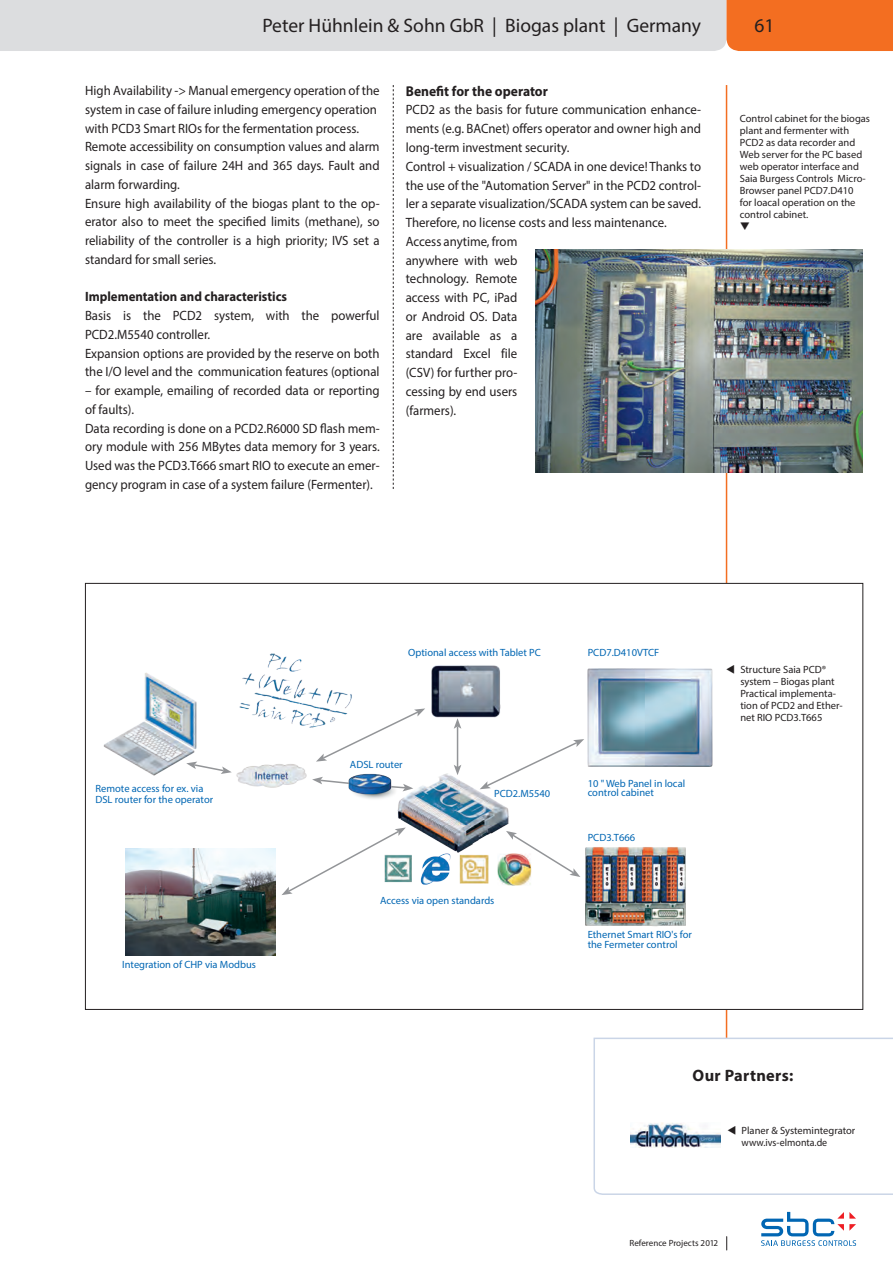
<style>
.page{position:relative;width:893px;height:1263px;background:#fff}
.page>*{position:absolute;margin:0;border:0;box-sizing:border-box;transform-origin:0 0}
.Kopfzeile_rechts_bün{font:19.5px "Myriad Pro";color:#231f20}
._001_Haupttitel_20_2{font:700 16.5px "Myriad Pro";letter-spacing:.02em;color:#231f20}
._003_Untertitel_Grun{font:700 14.25px "Myriad Pro";color:#231f20;scale:.95 1}
._004_Grundtext_9_12{font:13.5px/18.8px "Myriad Pro";color:#231f20;text-align:justify;scale:.95 1}
._004_Grundtext_9_12-2{font:700 13.5px "Myriad Pro";color:#231f20;scale:.95 1}
._005_Legende_7_8{font:10.5px/12px "Myriad Pro";color:#231f20}
._005_Legende_7_8-2{font:10.5px/10.5px "Myriad Pro";color:#0166b3}
.t1{font:9px "Myriad Pro";color:#231f20}
</style>
<div class="page">
<svg style="left:726px;top:1236px;width:1px;height:14px"></svg>
<svg style="left:761px;top:1212px;width:95px;height:34px"></svg>
<hr style="left:726px;top:85px;width:1px;height:974px;background:#f36e21">
<svg style="left:0;top:0;width:893px;height:51px;background:#e0c8bb"></svg>
<svg style="left:393px;top:85px;width:1px;height:404px"></svg>
<svg style="left:593px;top:1037px;width:300px;height:158px"></svg>
<img style="left:103px;top:640px;width:624px;height:333px">
<img style="left:125px;top:848px;width:151px;height:107px">
<img style="left:536px;top:250px;width:326px;height:222px">
<img style="left:630px;top:1122px;width:90px;height:25px">
<svg style="left:480px;top:739px;width:104px;height:50px"></svg>
<svg style="left:312px;top:777px;width:39px;height:8px"></svg>
<svg style="left:390px;top:784px;width:23px;height:7px"></svg>
<svg style="left:281px;top:827px;width:125px;height:68px"></svg>
<svg style="left:186px;top:761px;width:46px;height:13px"></svg>
<svg style="left:506px;top:831px;width:74px;height:46px"></svg>
<hr style="left:457px;top:726px;width:1px;height:41px;background:#939598">
<svg style="left:454px;top:718px;width:7px;height:11px"></svg>
<svg style="left:454px;top:765px;width:7px;height:10px"></svg>
<svg style="left:316px;top:708px;width:109px;height:54px"></svg>
<p class="Kopfzeile_rechts_bün" style="left:262px;top:13px;width:440px">Peter Hühnlein &amp; Sohn GbR | Biogas plant | Germany</p>
<p class="Kopfzeile_rechts_bün" style="left:754px;top:13px;width:22px">61</p>
<p class="_004_Grundtext_9_12" style="left:85px;top:81px;width:312px">High Availability -&gt; Manual emergency operation of the system in case of failure inluding emergency operation</p>
<p class="_004_Grundtext_9_12" style="left:85px;top:119px;width:290px">with PCD3 Smart RIOs for the fermentation process.</p>
<p class="_004_Grundtext_9_12" style="left:85px;top:137px;width:312px">Remote accessibility on consumption values and alarm signals in case of failure 24H and 365 days. Fault and alarm forwarding.</p>
<p class="_004_Grundtext_9_12" style="left:85px;top:194px;width:312px">Ensure high availability of the biogas plant to the op&shy;erator also to meet the specified limits (methane), so reliability of the controller is a high priority; IVS set a standard for small series.</p>
<p class="_004_Grundtext_9_12-2" style="left:85px;top:288px;width:214px">Implementation and characteristics</p>
<p class="_004_Grundtext_9_12" style="left:85px;top:306px;width:312px">Basis is the PCD2 system, with the powerful<br>PCD2.M5540 controller.</p>
<p class="_004_Grundtext_9_12" style="left:85px;top:344px;width:312px">Expansion options are provided by the reserve on both the I/O level and the communication features (optional</p>
<p class="_004_Grundtext_9_12" style="left:85px;top:381px;width:312px">– for example, emailing of recorded data or reporting of faults).</p>
<p class="_004_Grundtext_9_12" style="left:85px;top:419px;width:312px">Data recording is done on a PCD2.R6000 SD flash mem&shy;ory module with 256 MBytes data memory for 3 years.<br>Used was the PCD3.T666 smart RIO to execute an emer&shy;gency program in case of a system failure (Fermenter).</p>
<p class="_003_Untertitel_Grun" style="left:406px;top:82px;width:151px">Benefit for the operator</p>
<p class="_004_Grundtext_9_12" style="left:406px;top:100px;width:312px">PCD2 as the basis for future communication enhance&shy;ments (e.g. BACnet) offers operator and owner high and long-term investment security.</p>
<p class="_004_Grundtext_9_12" style="left:406px;top:157px;width:312px">Control + visualization / SCADA in one device! Thanks to the use of the "Automation Server" in the PCD2 control&shy;ler a separate visualization/SCADA system can be saved.<br>Therefore, no license costs and less maintenance.</p>
<p class="_004_Grundtext_9_12" style="left:406px;top:232px;width:119px">Access anytime, from anywhere with web technology. Remote access with PC, iPad or Android OS. Data are available as a standard Excel file (CSV) for further pro&shy;cessing by end users (farmers).</p>
<p class="_005_Legende_7_8" style="left:740px;top:112px;width:132px">Control cabinet for the biogas plant and fermenter with<br>PCD2 as data recorder and<br>Web server for the PC based web operator interface and<br>Saia Burgess Controls Micro-<br>Browser panel PCD7.D410<br>for loacal operation on the control cabinet.</p>
<p class="_005_Legende_7_8-2" style="left:95px;top:783px;width:119px">Remote access for ex. via<br>DSL router for the operator</p>
<p class="_005_Legende_7_8-2" style="left:122px;top:959px;width:135px">Integration of CHP via Modbus</p>
<p class="_005_Legende_7_8-2" style="left:408px;top:647px;width:134px">Optional access with Tablet PC</p>
<p class="_005_Legende_7_8-2" style="left:350px;top:759px;width:54px">ADSL router</p>
<p class="_005_Legende_7_8-2" style="left:494px;top:788px;width:58px">PCD2.M5540</p>
<p class="_005_Legende_7_8-2" style="left:380px;top:895px;width:116px">Access via open standards</p>
<p class="_005_Legende_7_8-2" style="left:588px;top:647px;width:73px">PCD7.D410VTCF</p>
<p class="_005_Legende_7_8-2" style="left:588px;top:778px;width:99px;line-height:9px">10 " Web Panel in local control cabinet</p>
<p class="_005_Legende_7_8-2" style="left:588px;top:832px;width:49px">PCD3.T666</p>
<p class="_005_Legende_7_8" style="left:740px;top:663px;width:104px;text-indent:-14px">▼ Structure Saia PCD® system – Biogas plant<br>Practical implementa&shy;tion of PCD2 and Ether&shy;net RIO PCD3.T665</p>
<p class="_005_Legende_7_8-2" style="left:588px;top:929px;width:106px">Ethernet Smart RIO's for the Fermeter control</p>
<p class="_001_Haupttitel_20_2" style="left:693px;top:1064px;width:102px">Our Partners:</p>
<p class="_005_Legende_7_8" style="left:742px;top:1124px;width:115px;text-indent:-14px">▼ Planer &amp; Systemintegrator www.ivs-elmonta.de</p>
<p class="t1" style="left:630px;top:1237px;width:90px">Reference Projects 2012</p>
</div>
